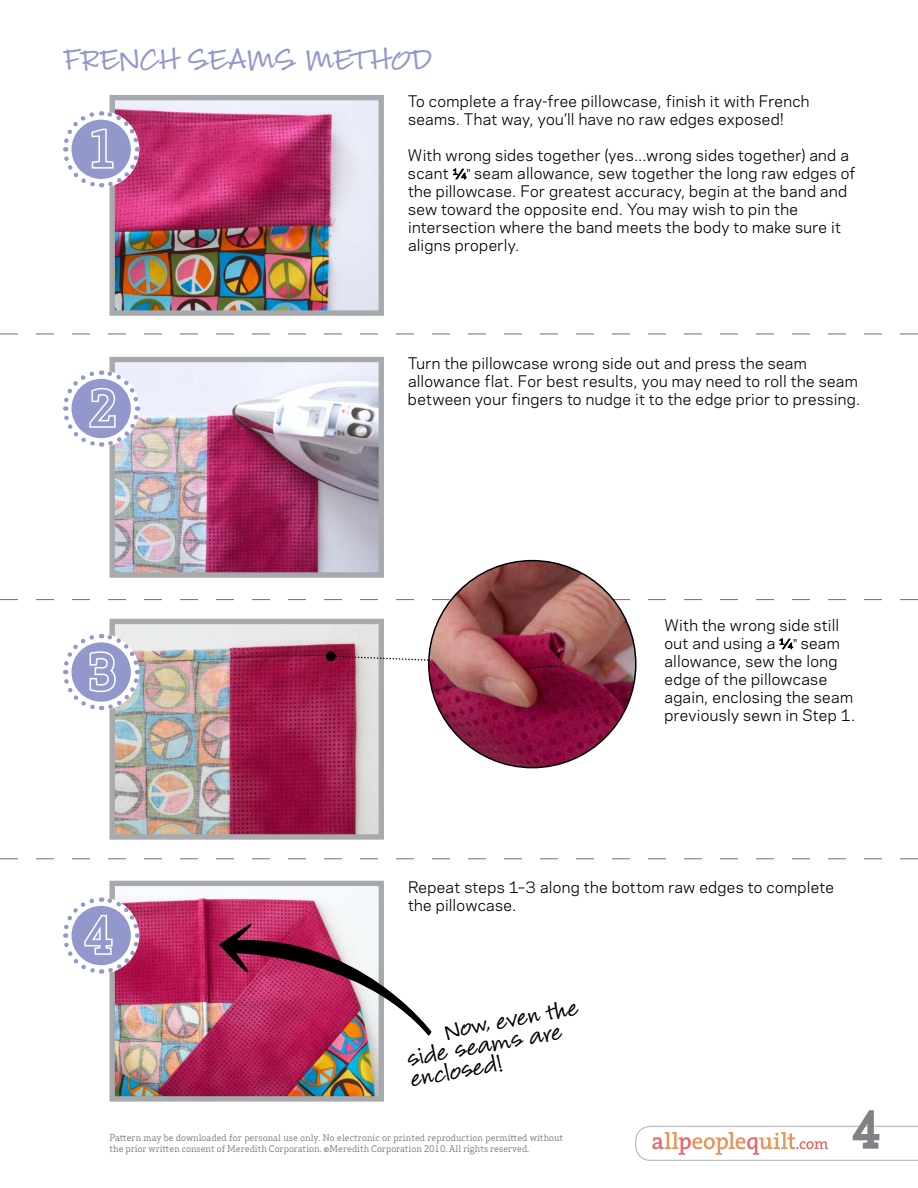
<style>
.page{position:relative;width:918px;height:1188px;background:#fff}
.page>*{position:absolute;margin:0;border:0;box-sizing:border-box;transform-origin:0 0}
.t1{font:700 50.1px "Apex Serif";color:#808285}
.t2{font:36px "Louisiana";letter-spacing:.02em;color:#9398cc}
.t3{font:27px/21px "Louisiana";color:#000}
.t4{font:15px/18px "Galaxie Polaris";letter-spacing:.02em;color:#000}
.t5{font:9px/10.8px "Apex Serif";color:#6d6e71}
.s1{font-size:12.75px}
.s2{font-size:7.5px}
</style>
<div class="page">
<svg style="left:0;top:599px;width:918px;height:1px"></svg>
<svg style="left:780px;top:638px;width:13px;height:12px"></svg>
<svg style="left:635px;top:1126px;width:283px;height:35px"></svg>
<img style="left:116px;top:101px;width:262px;height:209px">
<div style="left:110px;top:95px;width:274px;height:221px;border:5px solid #a7a9ac"></div>
<img style="left:116px;top:363px;width:262px;height:209px">
<div style="left:110px;top:357px;width:274px;height:221px;border:5px solid #a7a9ac"></div>
<img style="left:116px;top:625px;width:262px;height:209px">
<div style="left:110px;top:619px;width:274px;height:221px;border:5px solid #a7a9ac"></div>
<img style="left:116px;top:887px;width:262px;height:209px">
<div style="left:110px;top:881px;width:274px;height:221px;border:5px solid #a7a9ac"></div>
<svg style="left:0;top:334px;width:918px;height:1px"></svg>
<svg style="left:0;top:858px;width:918px;height:1px"></svg>
<svg style="left:63px;top:368px;width:79px;height:81px"></svg>
<svg style="left:63px;top:109px;width:79px;height:81px"></svg>
<svg style="left:63px;top:895px;width:79px;height:81px"></svg>
<svg style="left:63px;top:631px;width:79px;height:82px"></svg>
<svg style="left:453px;top:168px;width:13px;height:12px"></svg>
<svg style="left:219px;top:923px;width:213px;height:114px"></svg>
<svg style="left:331px;top:655px;width:97px;height:11px"></svg>
<img style="left:429px;top:561px;width:207px;height:207px;border-radius:103px">
<div style="left:326px;top:651px;width:10px;height:10px;background:#000;border-radius:50%"></div>
<h2 class="t2" style="left:63px;top:41px;width:370px">FRENCH SEAMS METHOD</h2>
<p class="t4" style="left:408px;top:91px;width:403px">To complete a fray-free pillowcase, finish it with French seams. That way, you’ll have no raw edges exposed!</p>
<p class="t4" style="left:408px;top:145px;width:449px">With wrong sides together (yes...wrong sides together) and a scant <sup>1</sup><span class="s1">⁄</span><span class="s2">4</span><span class="s1">"</span> seam allowance, sew together the long raw edges of the pillowcase. For greatest accuracy, begin at the band and sew toward the opposite end. You may wish to pin the intersection where the band meets the body to make sure it aligns properly.</p>
<p class="t4" style="left:408px;top:353px;width:454px">Turn the pillowcase wrong side out and press the seam allowance flat. For best results, you may need to roll the seam between your fingers to nudge it to the edge prior to pressing.</p>
<p class="t4" style="left:665px;top:615px;width:192px">With the wrong side still out and using a <sup>1</sup><span class="s1">⁄</span><span class="s2">4</span><span class="s1">"</span> seam allowance, sew the long edge of the pillowcase again, enclosing the seam previously sewn in Step 1.</p>
<p class="t4" style="left:408px;top:877px;width:427px">Repeat steps 1–3 along the bottom raw edges to complete the pillowcase.</p>
<h3 class="t3" style="left:403px;top:1031px;width:179px;text-indent:42px;rotate:-10deg">Now, even the side seams are enclosed!</h3>
<p class="t5" style="left:110px;top:1132px;width:455px">Pattern may be downloaded for personal use only. No electronic or printed reproduction permitted without the prior written consent of Meredith Corporation. ©Meredith Corporation 2010. All rights reserved.</p>
<h1 class="t1" style="left:851px;top:1099px;width:32px">4</h1>
</div>
